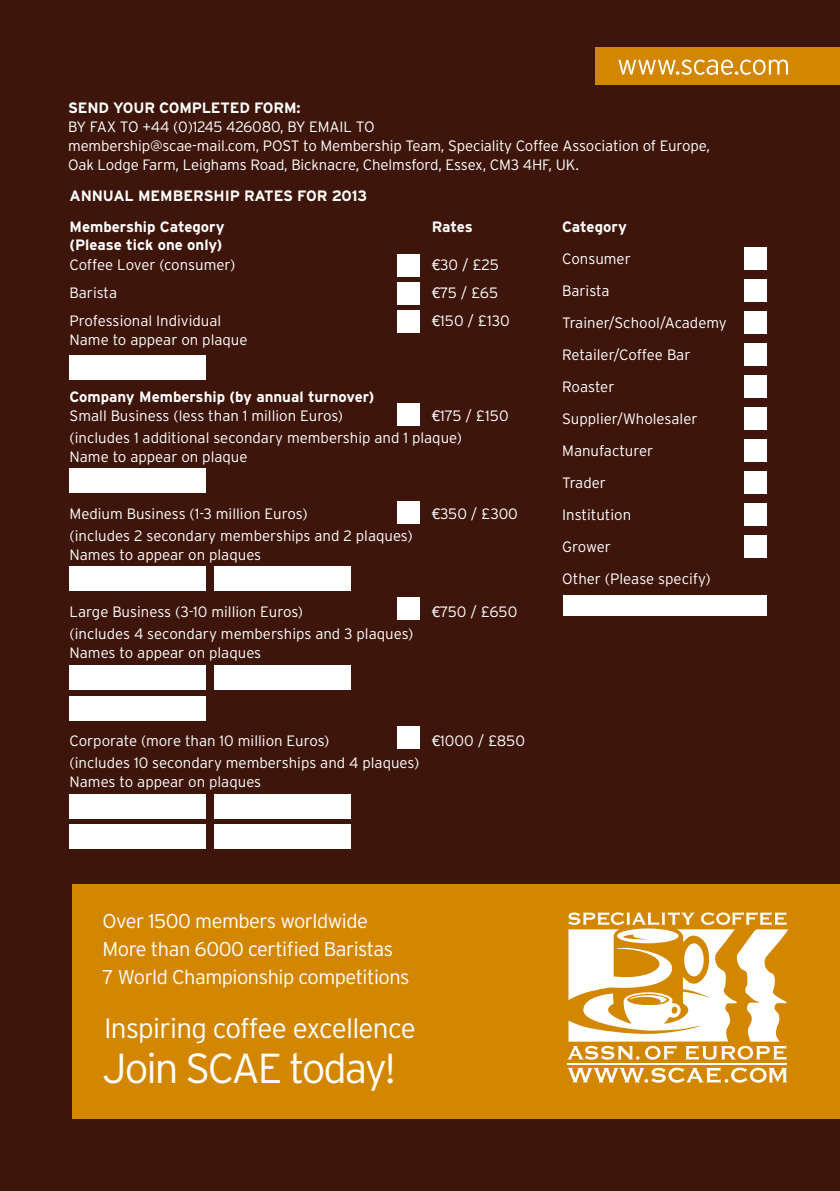
<style>
.page{position:relative;width:840px;height:1191px;background:#fff}
.page>*{position:absolute;margin:0;border:0;box-sizing:border-box;transform-origin:0 0}
.t1{font:300 42px "Interstate";letter-spacing:-.05em;color:#fff}
.t2{font:300 27.8px "Interstate";letter-spacing:-.025em;color:#fff}
.t3{font:300 20px/28px "Interstate";letter-spacing:-.025em;color:#fff}
.t4{font:300 15px/32px "Interstate";color:#fff}
.t5{font:700 15px/31px "Interstate";letter-spacing:-.005em;color:#fff}
.s1{font-family:"Helvetica Neue";font-weight:400}
</style>
<div class="page">
<div style="left:0;top:0;width:839px;height:1191px;background:#3d150b"></div>
<div style="left:72px;top:884px;width:767px;height:235px;background:#d38700"></div>
<div style="left:595px;top:47px;width:244px;height:38px;background:#d38700"></div>
<hr style="left:567px;top:1063px;width:219px;height:1px;background:#fff">
<svg style="left:567px;top:1067px;width:219px;height:16px"></svg>
<svg style="left:567px;top:912px;width:220px;height:148px"></svg>
<svg style="left:618px;top:60px;width:169px;height:15px"></svg>
<div style="left:397px;top:255px;width:23px;height:22px;background:#fff"></div>
<div style="left:397px;top:282px;width:23px;height:22px;background:#fff"></div>
<div style="left:397px;top:310px;width:23px;height:22px;background:#fff"></div>
<div style="left:397px;top:403px;width:23px;height:22px;background:#fff"></div>
<div style="left:397px;top:501px;width:23px;height:22px;background:#fff"></div>
<div style="left:397px;top:597px;width:23px;height:22px;background:#fff"></div>
<div style="left:397px;top:726px;width:23px;height:22px;background:#fff"></div>
<div style="left:744px;top:248px;width:22px;height:22px;background:#fff"></div>
<div style="left:744px;top:280px;width:22px;height:22px;background:#fff"></div>
<div style="left:744px;top:312px;width:22px;height:22px;background:#fff"></div>
<div style="left:744px;top:344px;width:22px;height:22px;background:#fff"></div>
<div style="left:744px;top:376px;width:22px;height:22px;background:#fff"></div>
<div style="left:744px;top:408px;width:22px;height:22px;background:#fff"></div>
<div style="left:744px;top:440px;width:22px;height:22px;background:#fff"></div>
<div style="left:744px;top:472px;width:22px;height:22px;background:#fff"></div>
<div style="left:744px;top:504px;width:22px;height:22px;background:#fff"></div>
<div style="left:744px;top:536px;width:22px;height:22px;background:#fff"></div>
<div style="left:69px;top:468px;width:136px;height:25px;background:#fff"></div>
<div style="left:69px;top:355px;width:136px;height:25px;background:#fff"></div>
<div style="left:69px;top:665px;width:137px;height:25px;background:#fff"></div>
<div style="left:563px;top:595px;width:203px;height:20px;background:#fff"></div>
<div style="left:69px;top:794px;width:136px;height:25px;background:#fff"></div>
<div style="left:69px;top:566px;width:136px;height:25px;background:#fff"></div>
<div style="left:214px;top:665px;width:136px;height:25px;background:#fff"></div>
<div style="left:214px;top:794px;width:136px;height:25px;background:#fff"></div>
<div style="left:214px;top:824px;width:136px;height:25px;background:#fff"></div>
<div style="left:214px;top:566px;width:136px;height:25px;background:#fff"></div>
<div style="left:69px;top:696px;width:136px;height:25px;background:#fff"></div>
<div style="left:70px;top:824px;width:136px;height:25px;background:#fff"></div>
<p class="t5" style="left:68px;top:92px;width:234px">SEND YOUR COMPLETED FORM:</p>
<p class="t4" style="left:68px;top:117px;width:643px;line-height:19px">BY FAX TO +44 (0)1245 426080, BY EMAIL TO<br>membership@scae-mail.com, POST to Membership Team, Speciality Coffee Association of Europe,<br>Oak Lodge Farm, Leighams Road, Bicknacre, Chelmsford, Essex, CM3 4HF, UK.</p>
<p class="t5" style="left:69px;top:180px;width:299px">ANNUAL MEMBERSHIP RATES FOR 2013<br>Membership Category</p>
<p class="t5" style="left:431px;top:211px;width:42px">Rates</p>
<p class="t5" style="left:561px;top:211px;width:66px">Category</p>
<p class="t5" style="left:69px;top:229px;width:154px">(Please tick one only)</p>
<p class="t4" style="left:69px;top:248px;width:167px">Coffee Lover (consumer)</p>
<p class="t4" style="left:431px;top:248px;width:68px"><span class="s1">€</span>30 / £25</p>
<p class="t4" style="left:69px;top:276px;width:49px">Barista</p>
<p class="t4" style="left:431px;top:276px;width:68px"><span class="s1">€</span>75 / £65</p>
<p class="t4" style="left:69px;top:304px;width:153px">Professional Individual</p>
<p class="t4" style="left:431px;top:304px;width:79px"><span class="s1">€</span>150 / £130</p>
<p class="t4" style="left:69px;top:323px;width:179px">Name to appear on plaque</p>
<p class="t5" style="left:69px;top:381px;width:306px">Company Membership (by annual turnover)</p>
<p class="t4" style="left:69px;top:399px;width:275px">Small Business (less than 1 million Euros)</p>
<p class="t4" style="left:69px;top:404px;width:440px;line-height:22px;text-indent:362px"><span class="s1">€</span>175 / £150 (includes 1 additional secondary membership and 1 plaque)</p>
<p class="t4" style="left:69px;top:440px;width:179px">Name to appear on plaque</p>
<p class="t4" style="left:69px;top:498px;width:239px">Medium Business (1-3 million Euros)</p>
<p class="t4" style="left:431px;top:498px;width:87px"><span class="s1">€</span>350 / £300</p>
<p class="t4" style="left:69px;top:526px;width:344px;line-height:19px">(includes 2 secondary memberships and 2 plaques)<br>Names to appear on plaques</p>
<p class="t4" style="left:69px;top:596px;width:235px">Large Business (3-10 million Euros)</p>
<p class="t4" style="left:431px;top:596px;width:87px"><span class="s1">€</span>750 / £650</p>
<p class="t4" style="left:69px;top:624px;width:345px;line-height:19px">(includes 4 secondary memberships and 3 plaques)<br>Names to appear on plaques</p>
<p class="t4" style="left:69px;top:725px;width:261px">Corporate (more than 10 million Euros)</p>
<p class="t4" style="left:431px;top:725px;width:94px"><span class="s1">€</span>1000 / £850</p>
<p class="t4" style="left:69px;top:753px;width:351px;line-height:19px">(includes 10 secondary memberships and 4 plaques)<br>Names to appear on plaques</p>
<p class="t4" style="left:562px;top:242px;width:166px">Consumer<br>Barista<br>Trainer/School/Academy<br>Retailer/Coffee Bar<br>Roaster<br>Supplier/Wholesaler<br>Manufacturer<br>Trader<br>Institution<br>Grower<br>Other (Please specify)</p>
<h3 class="t3" style="left:103px;top:907px;width:308px">Over 1500 members worldwide<br>More than 6000 certified Baristas<br>7 World Championship competitions</h3>
<h2 class="t2" style="left:104px;top:1012px;width:313px">Inspiring coffee excellence</h2>
<h1 class="t1" style="left:103px;top:1044px;width:295px">Join SCAE today!</h1>
</div>
